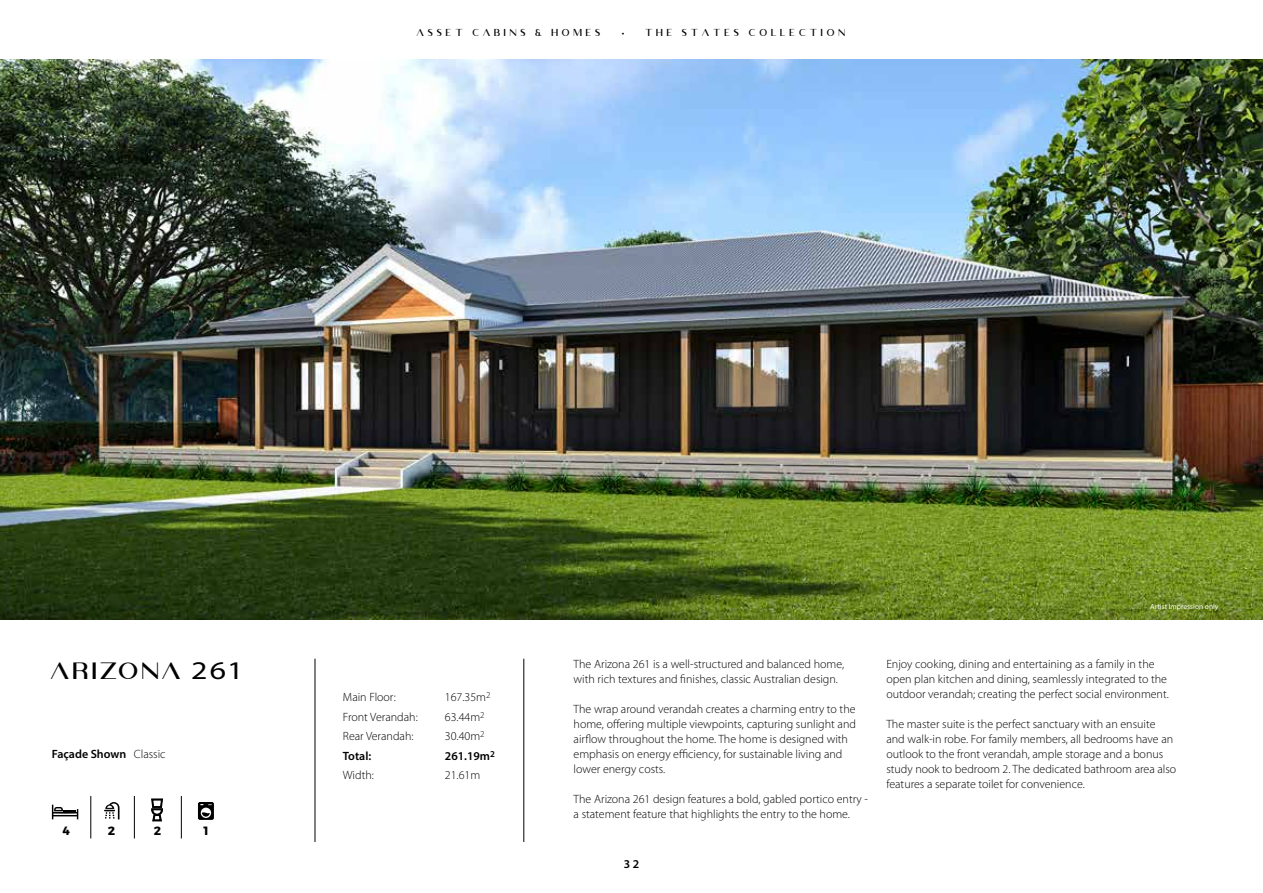
<style>
.page{position:relative;width:1263px;height:893px;background:#fff}
.page>*{position:absolute;margin:0;border:0;box-sizing:border-box;transform-origin:0 0}
.t1{font:21px "VIOLA";letter-spacing:.115em;color:#000;scale:1.1 1}
.t2{font:300 12px/15px "Myriad Pro";color:#000}
.t3{font:600 12px "Myriad Pro";color:#000}
.t4{font:700 12px "Montserrat";color:#000}
.t5{font:9px "VIOLA";letter-spacing:.4em;color:#000}
.t6{font:7.5px "Myriad Pro";color:#fff}
.s1{font-family:"Myriad Pro"}
.s2{font-family:"Myriad Pro";font-size:25.5px}
.s3{font-weight:300}
</style>
<div class="page">
<hr style="left:90px;top:796px;width:1px;height:42px;background:#000">
<hr style="left:134px;top:796px;width:1px;height:42px;background:#000">
<svg style="left:52px;top:805px;width:26px;height:14px"></svg>
<svg style="left:151px;top:798px;width:12px;height:23px"></svg>
<svg style="left:104px;top:802px;width:15px;height:17px"></svg>
<img style="left:0;top:59px;width:1263px;height:560px">
<hr style="left:315px;top:659px;width:1px;height:183px;background:#000">
<hr style="left:523px;top:659px;width:1px;height:183px;background:#000">
<hr style="left:181px;top:796px;width:1px;height:42px;background:#000">
<svg style="left:198px;top:802px;width:16px;height:18px"></svg>
<p class="t5" style="left:417px;top:27px;width:185px">ASSET CABINS &amp; HOMES</p>
<p class="t5" style="left:622px;top:27px;width:225px"><span class="s1">•</span> THE STATES COLLECTION</p>
<h1 class="t1" style="left:52px;top:659px;width:176px">ARIZONA <span class="s2">261</span></h1>
<p class="t3" style="left:52px;top:746px;width:115px">Façade Shown <span class="s3">Classic</span></p>
<p class="t4" style="left:62px;top:821px;width:9px">4</p>
<p class="t4" style="left:108px;top:821px;width:9px">2</p>
<p class="t4" style="left:154px;top:821px;width:9px">2</p>
<p class="t4" style="left:203px;top:821px;width:9px">1</p>
<p class="t2" style="left:343px;top:690px;width:54px">Main Floor:</p>
<p class="t2" style="left:445px;top:690px;width:47px">167.35m<sup>2</sup></p>
<p class="t2" style="left:343px;top:709px;width:76px">Front Verandah:</p>
<p class="t2" style="left:445px;top:709px;width:41px">63.44m<sup>2</sup></p>
<p class="t2" style="left:343px;top:729px;width:72px">Rear Verandah:</p>
<p class="t2" style="left:445px;top:729px;width:41px">30.40m<sup>2</sup></p>
<p class="t3" style="left:343px;top:748px;width:30px">Total:</p>
<p class="t3" style="left:445px;top:748px;width:51px">261.19m<sup>2</sup></p>
<p class="t2" style="left:343px;top:768px;width:32px">Width:</p>
<p class="t2" style="left:445px;top:768px;width:37px">21.61m</p>
<p class="t6" style="left:1150px;top:602px;width:70px">Artist Impression only</p>
<p class="t2" style="left:574px;top:656px;width:272px">The Arizona 261 is a well-structured and balanced home, with rich textures and finishes, classic Australian design.</p>
<p class="t2" style="left:574px;top:701px;width:284px">The wrap around verandah creates a charming entry to the home, offering multiple viewpoints, capturing sunlight and airflow throughout the home. The home is designed with emphasis on energy efficiency, for sustainable living and lower energy costs.</p>
<p class="t2" style="left:574px;top:791px;width:296px">The Arizona 261 design features a bold, gabled portico entry - a statement feature that highlights the entry to the home.</p>
<p class="t3" style="left:624px;top:856px;width:17px">32</p>
<p class="t2" style="left:886px;top:656px;width:284px">Enjoy cooking, dining and entertaining as a family in the open plan kitchen and dining, seamlessly integrated to the outdoor verandah; creating the perfect social environment.</p>
<p class="t2" style="left:886px;top:716px;width:291px">The master suite is the perfect sanctuary with an ensuite and walk-in robe. For family members, all bedrooms have an outlook to the front verandah, ample storage and a bonus study nook to bedroom 2. The dedicated bathroom area also features a separate toilet for convenience.</p>
</div>
